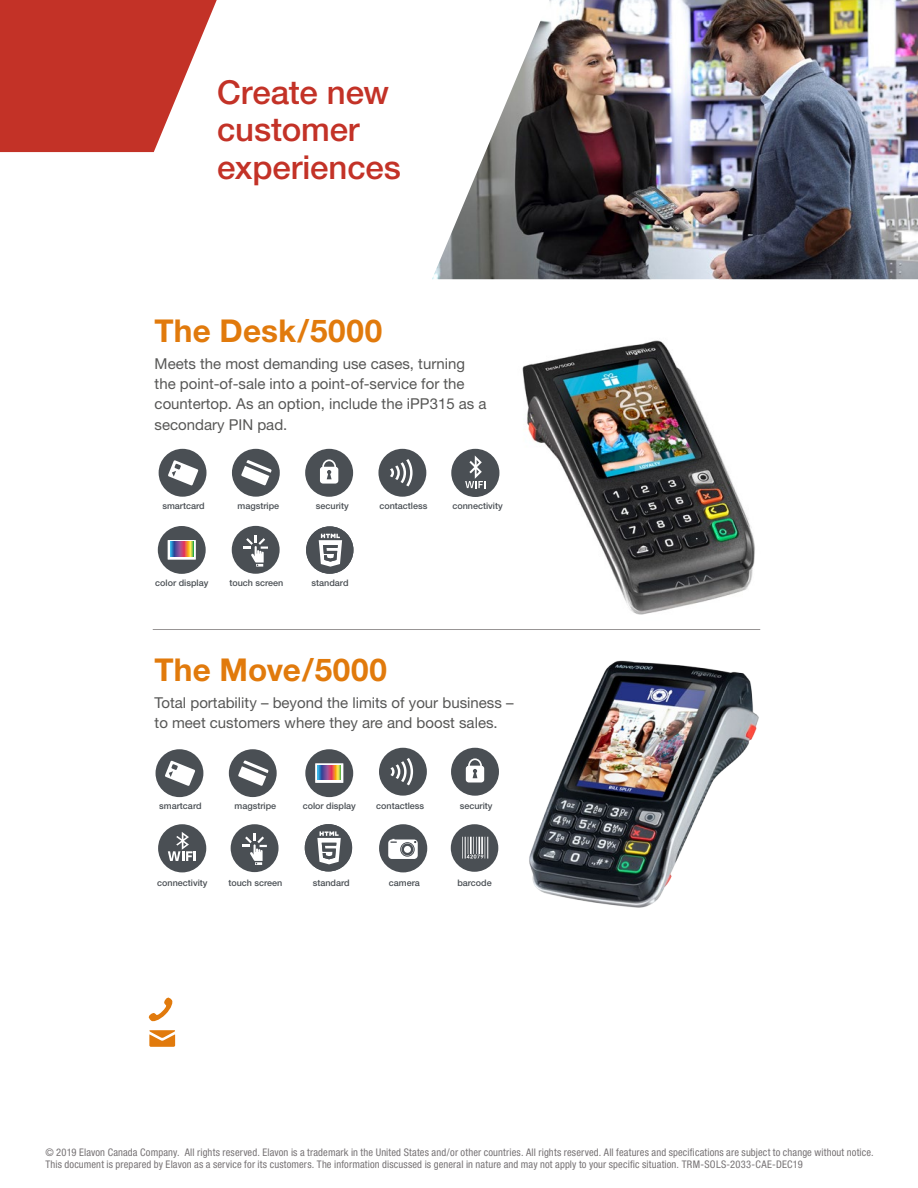
<style>
.page{position:relative;width:918px;height:1188px;background:#fff}
.page>*{position:absolute;margin:0;border:0;box-sizing:border-box;transform-origin:0 0}
.t1{font:500 33px/37.5px "Helvetica Neue";letter-spacing:-.005em;color:#c33227}
.t2{font:700 31.5px "Helvetica Neue";letter-spacing:.005em;color:#e17a0c}
.t3{font:15px/20.2px "Helvetica Neue";color:#575756}
.t4{font:condensed 10.5px/12px "Helvetica Neue";letter-spacing:.015em;color:#777375}
.t5{font:500 9px "Helvetica Neue";color:#4a4f54}
</style>
<div class="page">
<svg style="left:0;top:0;width:217px;height:152px;background:#cb4f46"></svg>
<svg style="left:149px;top:1030px;width:27px;height:17px"></svg>
<svg style="left:148px;top:997px;width:25px;height:25px"></svg>
<img style="left:522px;top:340px;width:239px;height:290px">
<img style="left:529px;top:660px;width:230px;height:248px">
<img style="left:432px;top:0;width:486px;height:279px">
<hr style="left:153px;top:629px;width:607px;height:1px;background:#989595">
<div style="left:159px;top:449px;width:48px;height:48px;background:#4a4f54;border-radius:50%"></div>
<svg style="left:168px;top:460px;width:30px;height:26px"></svg>
<div style="left:232px;top:449px;width:48px;height:48px;background:#4a4f54;border-radius:50%"></div>
<svg style="left:241px;top:460px;width:31px;height:26px"></svg>
<div style="left:305px;top:449px;width:48px;height:48px;background:#4a4f54;border-radius:50%"></div>
<svg style="left:320px;top:459px;width:18px;height:25px"></svg>
<div style="left:378px;top:449px;width:48px;height:48px;background:#4a4f54;border-radius:50%"></div>
<svg style="left:390px;top:459px;width:23px;height:27px"></svg>
<div style="left:158px;top:526px;width:48px;height:48px;background:#4a4f54;border-radius:50%"></div>
<svg style="left:168px;top:540px;width:28px;height:20px"></svg>
<svg style="left:170px;top:542px;width:23px;height:14px"></svg>
<div style="left:451px;top:449px;width:48px;height:48px;background:#4a4f54;border-radius:50%"></div>
<svg style="left:465px;top:455px;width:20px;height:33px"></svg>
<div style="left:232px;top:526px;width:48px;height:48px;background:#4a4f54;border-radius:50%"></div>
<svg style="left:243px;top:535px;width:25px;height:32px"></svg>
<svg style="left:306px;top:526px;width:48px;height:48px"></svg>
<svg style="left:305px;top:824px;width:47px;height:48px"></svg>
<div style="left:305px;top:749px;width:48px;height:48px;background:#4a4f54;border-radius:50%"></div>
<svg style="left:315px;top:763px;width:28px;height:20px"></svg>
<svg style="left:318px;top:765px;width:23px;height:14px"></svg>
<div style="left:156px;top:749px;width:47px;height:48px;background:#4a4f54;border-radius:50%"></div>
<svg style="left:165px;top:761px;width:30px;height:25px"></svg>
<div style="left:229px;top:749px;width:48px;height:48px;background:#4a4f54;border-radius:50%"></div>
<svg style="left:238px;top:760px;width:31px;height:26px"></svg>
<div style="left:379px;top:748px;width:48px;height:48px;background:#4a4f54;border-radius:50%"></div>
<svg style="left:390px;top:758px;width:23px;height:27px"></svg>
<div style="left:451px;top:748px;width:48px;height:48px;background:#4a4f54;border-radius:50%"></div>
<svg style="left:466px;top:758px;width:18px;height:24px"></svg>
<div style="left:158px;top:824px;width:48px;height:48px;background:#4a4f54;border-radius:50%"></div>
<svg style="left:168px;top:832px;width:28px;height:29px"></svg>
<div style="left:231px;top:824px;width:48px;height:48px;background:#4a4f54;border-radius:50%"></div>
<svg style="left:242px;top:834px;width:25px;height:31px"></svg>
<div style="left:379px;top:824px;width:48px;height:48px;background:#4a4f54;border-radius:50%"></div>
<svg style="left:388px;top:839px;width:30px;height:20px"></svg>
<div style="left:451px;top:824px;width:47px;height:48px;background:#4a4f54;border-radius:50%"></div>
<svg style="left:462px;top:837px;width:26px;height:22px"></svg>
<h1 class="t1" style="left:217px;top:73px;width:186px">Create new customer experiences</h1>
<h2 class="t2" style="left:155px;top:311px;width:229px">The Desk/5000</h2>
<h3 class="t3" style="left:155px;top:353px;width:334px">Meets the most demanding use cases, turning the point-of-sale into a point-of-service for the countertop. As an option, include the iPP315 as a secondary PIN pad.</h3>
<p class="t5" style="left:162px;top:500px;width:44px">smartcard</p>
<p class="t5" style="left:238px;top:500px;width:43px">magstripe</p>
<p class="t5" style="left:316px;top:500px;width:34px">security</p>
<p class="t5" style="left:379px;top:500px;width:50px">contactless</p>
<p class="t5" style="left:452px;top:500px;width:52px">connectivity</p>
<p class="t5" style="left:155px;top:577px;width:55px">color display</p>
<p class="t5" style="left:229px;top:577px;width:56px">touch screen</p>
<p class="t5" style="left:312px;top:577px;width:39px">standard</p>
<h2 class="t2" style="left:155px;top:650px;width:234px">The Move/5000</h2>
<h3 class="t3" style="left:155px;top:692px;width:360px">Total portability – beyond the limits of your business – to meet customers where they are and boost sales.</h3>
<p class="t5" style="left:159px;top:801px;width:44px">smartcard</p>
<p class="t5" style="left:235px;top:801px;width:43px">magstripe</p>
<p class="t5" style="left:460px;top:801px;width:34px">security</p>
<p class="t5" style="left:303px;top:801px;width:55px">color display</p>
<p class="t5" style="left:376px;top:801px;width:50px">contactless</p>
<p class="t5" style="left:157px;top:877px;width:52px">connectivity</p>
<p class="t5" style="left:228px;top:877px;width:56px">touch screen</p>
<p class="t5" style="left:389px;top:877px;width:32px">camera</p>
<p class="t5" style="left:457px;top:877px;width:36px">barcode</p>
<p class="t5" style="left:313px;top:877px;width:39px">standard</p>
<p class="t4" style="left:45px;top:1146px;width:830px">© 2019 Elavon Canada Company. All rights reserved. Elavon is a trademark in the United States and/or other countries. All rights reserved. All features and specifications are subject to change without notice.<br>This document is prepared by Elavon as a service for its customers. The information discussed is general in nature and may not apply to your specific situation. TRM-SOLS-2033-CAE-DEC19</p>
</div>
